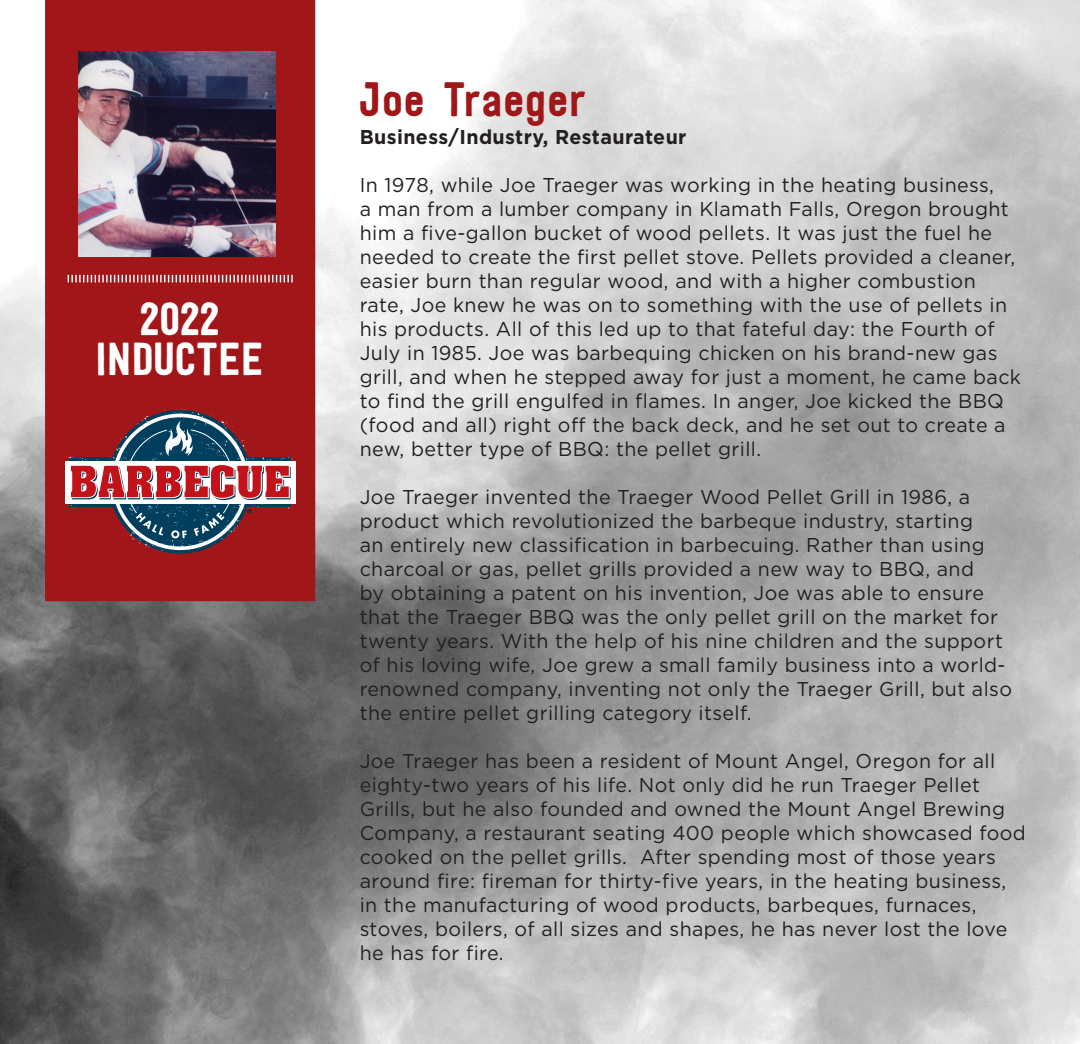
<style>
.page{position:relative;width:1080px;height:1044px;background:#fff}
.page>*{position:absolute;margin:0;border:0;box-sizing:border-box;transform-origin:0 0}
.t1{font:48px "Festivo LC Basic";letter-spacing:.02em;color:#a01619}
.t2{font:46px "Festivo LC Basic";color:#fff}
.t3{font:20px/24px "Gotham";letter-spacing:.02em;color:#231f20}
.t4{font:700 20px "Gotham";letter-spacing:.02em;color:#231f20}
</style>
<div class="page">
<img style="left:0;top:0;width:1080px;height:1044px">
<div style="left:45px;top:0;width:270px;height:601px;background:#a01619"></div>
<svg style="left:68px;top:275px;width:225px;height:7px;background:#c36c6e"></svg>
<img style="left:79px;top:52px;width:197px;height:205px">
<svg style="left:68px;top:408px;width:226px;height:146px;background:#8b4e5a"></svg>
<p class="t2" style="left:140px;top:291px;width:81px">2022</p>
<p class="t2" style="left:95px;top:331px;width:170px">INDUCTEE</p>
<p class="t1" style="left:359px;top:70px;width:229px">Joe Traeger</p>
<p class="t4" style="left:360px;top:126px;width:328px">Business/Industry, Restaurateur</p>
<p class="t3" style="left:360px;top:173px;width:663px">In 1978, while Joe Traeger was working in the heating business,<br>a man from a lumber company in Klamath Falls, Oregon brought him a five-gallon bucket of wood pellets. It was just the fuel he needed to create the first pellet stove. Pellets provided a cleaner, easier burn than regular wood, and with a higher combustion rate, Joe knew he was on to something with the use of pellets in his products. All of this led up to that fateful day: the Fourth of July in 1985. Joe was barbequing chicken on his brand-new gas grill, and when he stepped away for just a moment, he came back to find the grill engulfed in flames. In anger, Joe kicked the BBQ (food and all) right off the back deck, and he set out to create a new, better type of BBQ: the pellet grill.</p>
<p class="t3" style="left:360px;top:485px;width:654px">Joe Traeger invented the Traeger Wood Pellet Grill in 1986, a product which revolutionized the barbeque industry, starting<br>an entirely new classification in barbecuing. Rather than using charcoal or gas, pellet grills provided a new way to BBQ, and<br>by obtaining a patent on his invention, Joe was able to ensure that the Traeger BBQ was the only pellet grill on the market for twenty years. With the help of his nine children and the support of his loving wife, Joe grew a small family business into a world&shy;renowned company, inventing not only the Traeger Grill, but also the entire pellet grilling category itself.</p>
<p class="t3" style="left:360px;top:749px;width:668px">Joe Traeger has been a resident of Mount Angel, Oregon for all eighty-two years of his life. Not only did he run Traeger Pellet Grills, but he also founded and owned the Mount Angel Brewing Company, a restaurant seating 400 people which showcased food cooked on the pellet grills. After spending most of those years around fire: fireman for thirty-five years, in the heating business, in the manufacturing of wood products, barbeques, furnaces, stoves, boilers, of all sizes and shapes, he has never lost the love he has for fire.</p>
</div>
